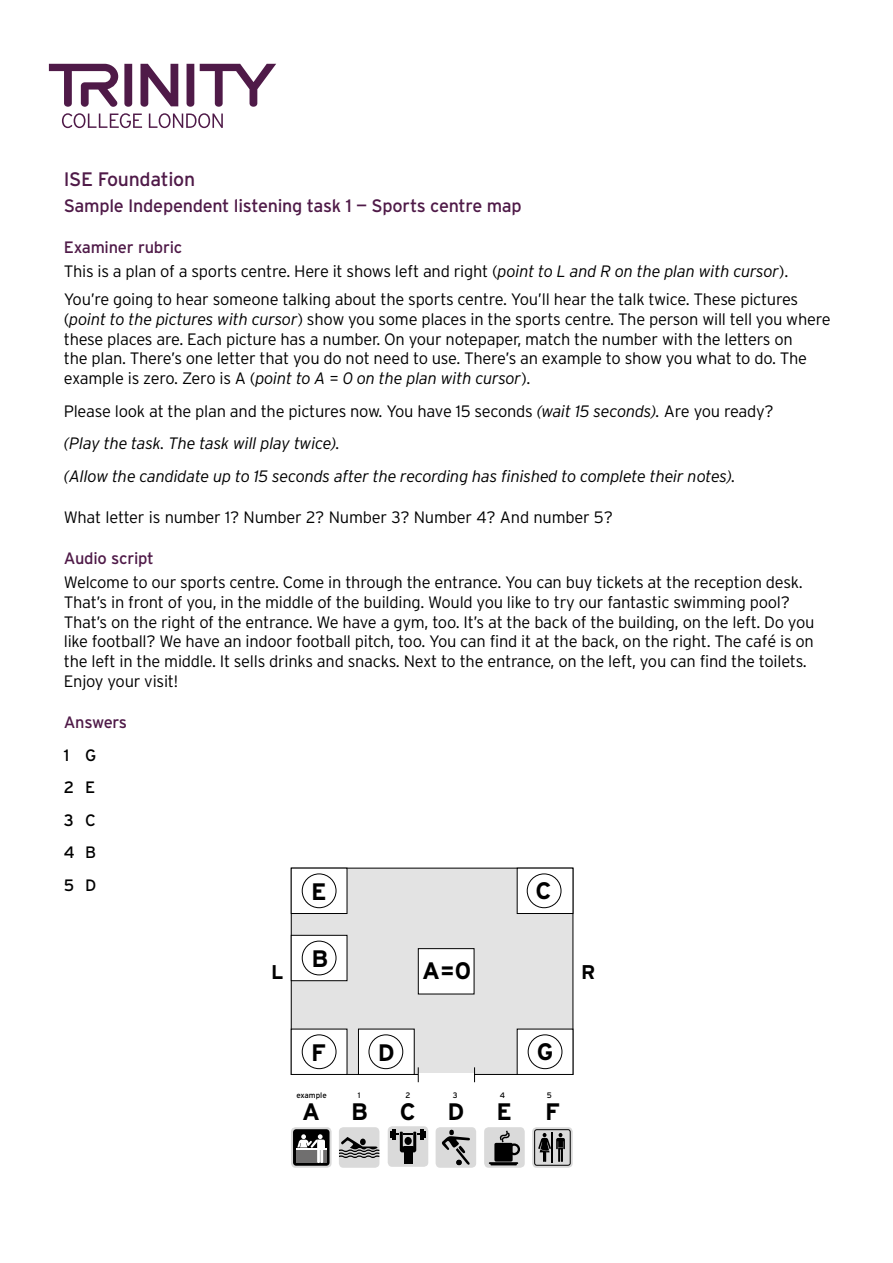
<style>
.page{position:relative;width:893px;height:1263px;background:#fff}
.page>*{position:absolute;margin:0;border:0;box-sizing:border-box;transform-origin:0 0}
.t1{font:700 23.85px "Interstate";color:#000}
.t2{font:700 19.8px "Interstate";color:#000}
.t3{font:19.5px "Interstate";letter-spacing:-.015em;color:#4f1a48}
.t4{font:18px "Interstate";letter-spacing:-.015em;color:#4f1a48}
.t5{font:300 16.5px/19.8px "Interstate";letter-spacing:-.015em;color:#000}
.t6{font:italic 300 16.5px/32.5px "Interstate";letter-spacing:-.015em;color:#000}
.t7{font:16.5px "Interstate";letter-spacing:-.015em;color:#4f1a48}
.t8{font:16.5px/32.5px "Interstate";color:#000;text-align:justify}
.t9{font:7.95px "Interstate";color:#000}
.s1{font-weight:400;color:#4f1a48}
.s2{font-style:italic}
.s3{font-style:normal}
</style>
<div class="page">
<svg style="left:62px;top:113px;width:80px;height:15px"></svg>
<svg style="left:149px;top:113px;width:74px;height:15px"></svg>
<svg style="left:124px;top:64px;width:8px;height:43px"></svg>
<svg style="left:140px;top:64px;width:38px;height:43px"></svg>
<svg style="left:187px;top:64px;width:7px;height:43px"></svg>
<svg style="left:200px;top:64px;width:76px;height:43px"></svg>
<svg style="left:49px;top:64px;width:69px;height:43px"></svg>
<div style="left:291px;top:868px;width:282px;height:206px;background:#e3e3e3"></div>
<hr style="left:419px;top:1073px;width:55px;height:3px;background:#fff">
<div style="left:517px;top:1029px;width:56px;height:45px;background:#fff"></div>
<div style="left:528px;top:1034px;width:34px;height:35px;border:1px solid #000;border-radius:50%"></div>
<div style="left:418px;top:949px;width:56px;height:45px;background:#fff"></div>
<div style="left:418px;top:948px;width:56px;height:46px;border:1px solid #000"></div>
<div style="left:358px;top:1029px;width:56px;height:45px;background:#fff"></div>
<div style="left:358px;top:1029px;width:57px;height:46px;border:1px solid #000"></div>
<div style="left:369px;top:1034px;width:34px;height:35px;border:1px solid #000;border-radius:50%"></div>
<div style="left:388px;top:1126px;width:40px;height:41px;background:#dadada;border-radius:5px"></div>
<div style="left:291px;top:1127px;width:41px;height:41px;background:#dadada;border-radius:5px"></div>
<div style="left:436px;top:1127px;width:40px;height:41px;background:#dadada;border-radius:5px"></div>
<div style="left:484px;top:1127px;width:41px;height:41px;background:#dadada;border-radius:5px"></div>
<div style="left:532px;top:1127px;width:41px;height:41px;background:#dadada;border-radius:5px"></div>
<div style="left:339px;top:1127px;width:40px;height:41px;background:#dadada;border-radius:5px"></div>
<svg style="left:418px;top:1067px;width:1px;height:15px"></svg>
<svg style="left:474px;top:1067px;width:1px;height:15px"></svg>
<div style="left:291px;top:868px;width:56px;height:45px;background:#fff"></div>
<div style="left:302px;top:873px;width:34px;height:35px;border:1px solid #000;border-radius:50%"></div>
<div style="left:517px;top:868px;width:56px;height:45px;background:#fff"></div>
<div style="left:527px;top:873px;width:34px;height:35px;border:1px solid #000;border-radius:50%"></div>
<div style="left:293px;top:1129px;width:37px;height:37px;background:#000;border-radius:3px"></div>
<hr style="left:296px;top:1148px;width:30px;height:3px;background:#fff">
<div style="left:296px;top:1151px;width:30px;height:12px;background:#706f6f"></div>
<svg style="left:297px;top:1134px;width:28px;height:29px"></svg>
<div style="left:534px;top:1129px;width:37px;height:37px;border:1px solid #000;border-radius:2px"></div>
<svg style="left:538px;top:1132px;width:27px;height:31px"></svg>
<hr style="left:489px;top:1162px;width:29px;height:2px;background:#000">
<div style="left:494px;top:1143px;width:19px;height:18px;background:#000;border-radius:2px"></div>
<div style="left:508px;top:1143px;width:12px;height:12px;border:2px solid #000;border-radius:50%"></div>
<hr style="left:490px;top:1163px;width:27px;height:2px;background:#000">
<svg style="left:500px;top:1130px;width:10px;height:13px"></svg>
<svg style="left:442px;top:1130px;width:28px;height:35px"></svg>
<svg style="left:339px;top:1137px;width:40px;height:21px"></svg>
<div style="left:404px;top:1146px;width:9px;height:18px;background:#000"></div>
<svg style="left:390px;top:1129px;width:35px;height:23px"></svg>
<div style="left:291px;top:1029px;width:56px;height:45px;background:#fff"></div>
<div style="left:291px;top:1029px;width:56px;height:46px;border:1px solid #000"></div>
<div style="left:302px;top:1034px;width:34px;height:35px;border:1px solid #000;border-radius:50%"></div>
<div style="left:291px;top:935px;width:56px;height:46px;background:#fff"></div>
<div style="left:291px;top:935px;width:56px;height:46px;border:1px solid #000"></div>
<div style="left:302px;top:941px;width:34px;height:34px;border:1px solid #000;border-radius:50%"></div>
<p class="t3" style="left:64px;top:168px;width:133px">ISE Foundation</p>
<p class="t4" style="left:64px;top:195px;width:460px">Sample Independent listening task 1 — Sports centre map</p>
<p class="t5" style="left:64px;top:235px;width:726px;line-height:24px"><span class="s1">Examiner rubric<br></span>This is a plan of a sports centre. Here it shows left and right (<span class="s2">point to L and R on the plan with cursor</span>).</p>
<p class="t5" style="left:64px;top:289px;width:769px">You’re going to hear someone talking about the sports centre. You’ll hear the talk twice. These pictures (<span class="s2">point to the pictures with cursor</span>) show you some places in the sports centre. The person will tell you where these places are. Each picture has a number. On your notepaper, match the number with the letters on<br>the plan. There’s one letter that you do not need to use. There’s an example to show you what to do. The example is zero. Zero is A (<span class="s2">point to A = 0 on the plan with cursor</span>).</p>
<p class="t6" style="left:64px;top:394px;width:712px"><span class="s3">Please look at the plan and the pictures now. You have 15 seconds</span> (wait 15 seconds). <span class="s3">Are you ready? </span>(Play the task. The task will play twice).<br>(Allow the candidate up to 15 seconds after the recording has finished to complete their notes).</p>
<p class="t5" style="left:64px;top:507px;width:551px">What letter is number 1? Number 2? Number 3? Number 4? And number 5?</p>
<p class="t7" style="left:64px;top:549px;width:92px">Audio script</p>
<p class="t5" style="left:64px;top:572px;width:752px">Welcome to our sports centre. Come in through the entrance. You can buy tickets at the reception desk.<br>That’s in front of you, in the middle of the building. Would you like to try our fantastic swimming pool?<br>That’s on the right of the entrance. We have a gym, too. It’s at the back of the building, on the left. Do you like football? We have an indoor football pitch, too. You can find it at the back, on the right. The café is on the left in the middle. It sells drinks and snacks. Next to the entrance, on the left, you can find the toilets.<br>Enjoy your visit!</p>
<p class="t7" style="left:64px;top:713px;width:65px">Answers</p>
<p class="t8" style="left:64px;top:738px;width:34px">1 G 2 E 3 C 4 B 5 D</p>
<h1 class="t1" style="left:311px;top:878px;width:17px">E</h1>
<h1 class="t1" style="left:535px;top:877px;width:17px">C</h1>
<h1 class="t1" style="left:311px;top:945px;width:18px">B</h1>
<h1 class="t1" style="left:422px;top:957px;width:50px">A=0</h1>
<p class="t2" style="left:271px;top:961px;width:14px">L</p>
<p class="t2" style="left:581px;top:961px;width:16px">R</p>
<h1 class="t1" style="left:311px;top:1039px;width:16px">F</h1>
<h1 class="t1" style="left:378px;top:1039px;width:18px">D</h1>
<h1 class="t1" style="left:537px;top:1038px;width:18px">G</h1>
<p class="t9" style="left:296px;top:1090px;width:32px">example</p>
<p class="t9" style="left:358px;top:1090px;width:4px">1</p>
<p class="t9" style="left:406px;top:1090px;width:7px">2</p>
<p class="t9" style="left:453px;top:1090px;width:6px">3</p>
<p class="t9" style="left:500px;top:1090px;width:7px">4</p>
<p class="t9" style="left:547px;top:1090px;width:7px">5</p>
<h1 class="t1" style="left:302px;top:1098px;width:19px">A</h1>
<h1 class="t1" style="left:351px;top:1098px;width:18px">B</h1>
<h1 class="t1" style="left:400px;top:1098px;width:17px">C</h1>
<h1 class="t1" style="left:448px;top:1098px;width:18px">D</h1>
<h1 class="t1" style="left:496px;top:1098px;width:17px">E</h1>
<h1 class="t1" style="left:545px;top:1098px;width:16px">F</h1>
</div>
